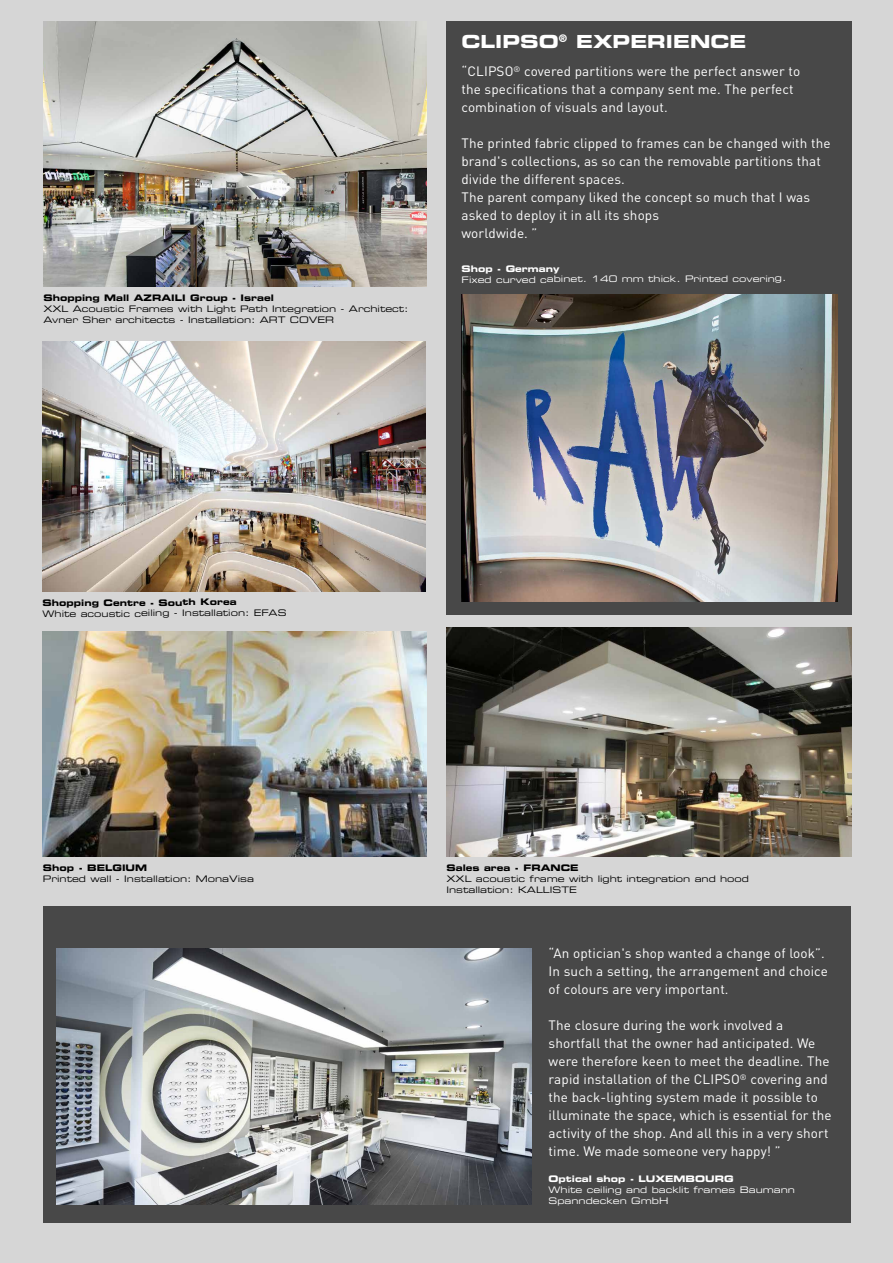
<style>
.page{position:relative;width:893px;height:1263px;background:#d6d6d6}
.page>*{position:absolute;margin:0;border:0;box-sizing:border-box;transform-origin:0 0}
.t1{font:18px "Eurostile Bold Extended Two";color:#fff}
.t2{font:13.5px/18px "DIN";letter-spacing:.01em;color:#fff}
.t3{font:9px/10.8px "Eurostile Extended Two";color:#000}
.t4{font:9px/10.8px "Eurostile Extended Two";color:#fff}
.t5{font:9px "Eurostile Bold Extended Two";color:#000}
.t6{font:9px "Eurostile Bold Extended Two";color:#fff}
</style>
<div class="page">
<div style="left:43px;top:906px;width:807px;height:316px;background:#484848"></div>
<img style="left:57px;top:948px;width:475px;height:257px">
<img style="left:43px;top:22px;width:383px;height:265px">
<img style="left:43px;top:342px;width:382px;height:250px">
<div style="left:447px;top:22px;width:405px;height:593px;background:#484848"></div>
<img style="left:461px;top:294px;width:377px;height:307px">
<img style="left:43px;top:631px;width:383px;height:225px">
<img style="left:446px;top:628px;width:406px;height:228px">
<p class="t5" style="left:43px;top:292px;width:232px">Shopping Mall AZRAILI Group - Israel</p>
<p class="t3" style="left:43px;top:303px;width:367px">XXL Acoustic Frames with Light Path Integration - Architect:<br>Avner Sher architects - Installation: ART COVER</p>
<h1 class="t1" style="left:461px;top:28px;width:286px">CLIPSO<sup>®</sup> EXPERIENCE</h1>
<p class="t2" style="left:461px;top:62px;width:340px">“CLIPSO<sup>®</sup> covered partitions were the perfect answer to the specifications that a company sent me. The perfect combination of visuals and layout.</p>
<p class="t2" style="left:461px;top:134px;width:371px">The printed fabric clipped to frames can be changed with the brand's collections, as so can the removable partitions that divide the different spaces.<br>The parent company liked the concept so much that I was asked to deploy it in all its shops<br>worldwide. ”</p>
<p class="t6" style="left:461px;top:262px;width:100px">Shop - Germany</p>
<p class="t4" style="left:462px;top:273px;width:326px">Fixed curved cabinet. 140 mm thick. Printed covering.</p>
<p class="t5" style="left:43px;top:596px;width:196px">Shopping Centre - South Korea</p>
<p class="t3" style="left:43px;top:607px;width:246px">White acoustic ceiling - Installation: EFAS</p>
<p class="t5" style="left:43px;top:862px;width:106px">Shop - BELGIUM</p>
<p class="t3" style="left:43px;top:873px;width:212px">Printed wall - Installation: MonaVisa</p>
<p class="t5" style="left:446px;top:862px;width:134px">Sales area - FRANCE</p>
<p class="t3" style="left:446px;top:873px;width:304px">XXL acoustic frame with light integration and hood<br>Installation: KALLISTE</p>
<p class="t2" style="left:549px;top:944px;width:281px">“An optician's shop wanted a change of look”.<br>In such a setting, the arrangement and choice of colours are very important.</p>
<p class="t2" style="left:549px;top:1016px;width:285px">The closure during the work involved a shortfall that the owner had anticipated. We were therefore keen to meet the deadline. The rapid installation of the CLIPSO<sup>®</sup> covering and the back-lighting system made it possible to illuminate the space, which is essential for the activity of the shop. And all this in a very short time. We made someone very happy! ”</p>
<p class="t6" style="left:549px;top:1173px;width:186px">Optical shop - LUXEMBOURG</p>
<p class="t4" style="left:549px;top:1184px;width:248px">White ceiling and backlit frames Baumann<br>Spanndecken GmbH</p>
</div>
